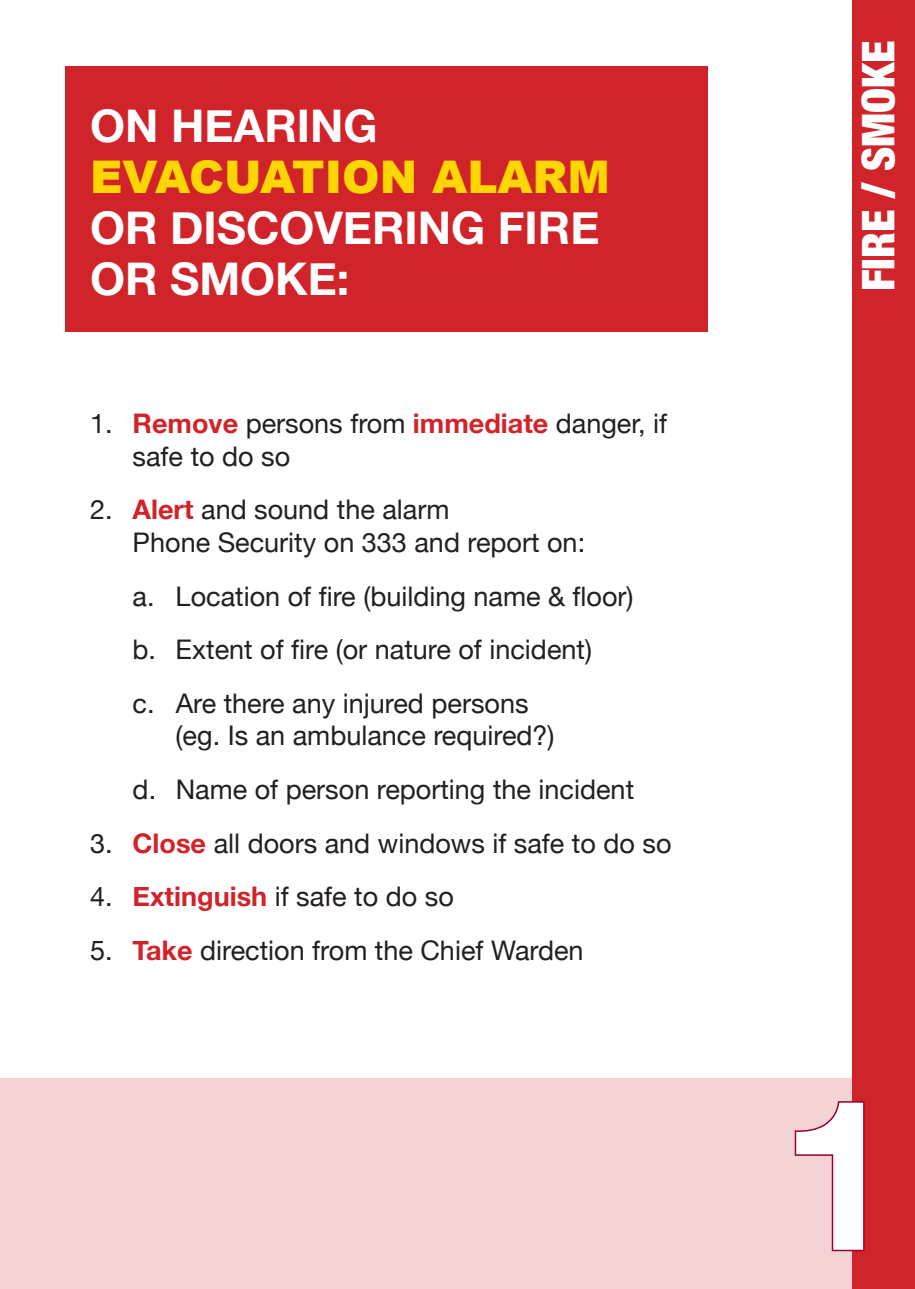
<style>
.page{position:relative;width:915px;height:1289px;background:#fff}
.page>*{position:absolute;margin:0;border:0;box-sizing:border-box;transform-origin:0 0}
.Page_number{font:700 210px "Helvetica Neue";color:#fff}
.Inside_box{font:700 45px/51px "Helvetica Neue";color:#fff}
.TABS{font:900 condensed 45px "Helvetica Neue";color:#fff}
.Paragraph_Style_1{font:27px/32.4px "Helvetica Neue";color:#231f20}
.s1{font-family:"Arial";font-weight:900;color:#fed702}
.s2{font-weight:700;color:#d1232a}
</style>
<div class="page">
<div style="left:852px;top:0;width:62px;height:1288px;background:#d1232a"></div>
<div style="left:65px;top:67px;width:642px;height:265px;background:#d1232a"></div>
<div style="left:0;top:1078px;width:914px;height:210px;background:#f5d3d5"></div>
<svg style="left:794px;top:1099px;width:71px;height:153px;background:#e5a2aa"></svg>
<p class="Inside_box" style="left:90px;top:101px;width:521px">ON HEARING<br><span class="s1">EVACUATION ALARM<br></span>OR DISCOVERING FIRE</p>
<p class="Inside_box" style="left:90px;top:254px;width:261px">OR SMOKE:</p>
<p class="Paragraph_Style_1" style="left:133px;top:409px;width:535px;text-indent:-43px">1. <span class="s2">Remove</span> persons from <span class="s2">immediate</span> danger, if safe to do so</p>
<p class="Paragraph_Style_1" style="left:133px;top:495px;width:454px;text-indent:-43px">2. <span class="s2">Alert</span> and sound the alarm<br>Phone Security on 333 and report on:</p>
<p class="Paragraph_Style_1" style="left:133px;top:581px;width:502px">a. Location of fire (building name &amp; floor)</p>
<p class="Paragraph_Style_1" style="left:133px;top:635px;width:461px">b. Extent of fire (or nature of incident)</p>
<p class="Paragraph_Style_1" style="left:176px;top:688px;width:380px;text-indent:-43px">c. Are there any injured persons (eg. Is an ambulance required?)</p>
<p class="Paragraph_Style_1" style="left:133px;top:774px;width:503px">d. Name of person reporting the incident</p>
<p class="Paragraph_Style_1" style="left:90px;top:828px;width:582px">3. <span class="s2">Close</span> all doors and windows if safe to do so</p>
<p class="Paragraph_Style_1" style="left:90px;top:882px;width:365px">4. <span class="s2">Extinguish</span> if safe to do so</p>
<p class="Paragraph_Style_1" style="left:90px;top:935px;width:495px">5. <span class="s2">Take</span> direction from the Chief Warden</p>
<p class="TABS" style="left:841px;top:291px;width:252px;rotate:-90deg">FIRE / SMOKE</p>
<p class="Page_number" style="left:780px;top:1010px;width:118px">1</p>
</div>
